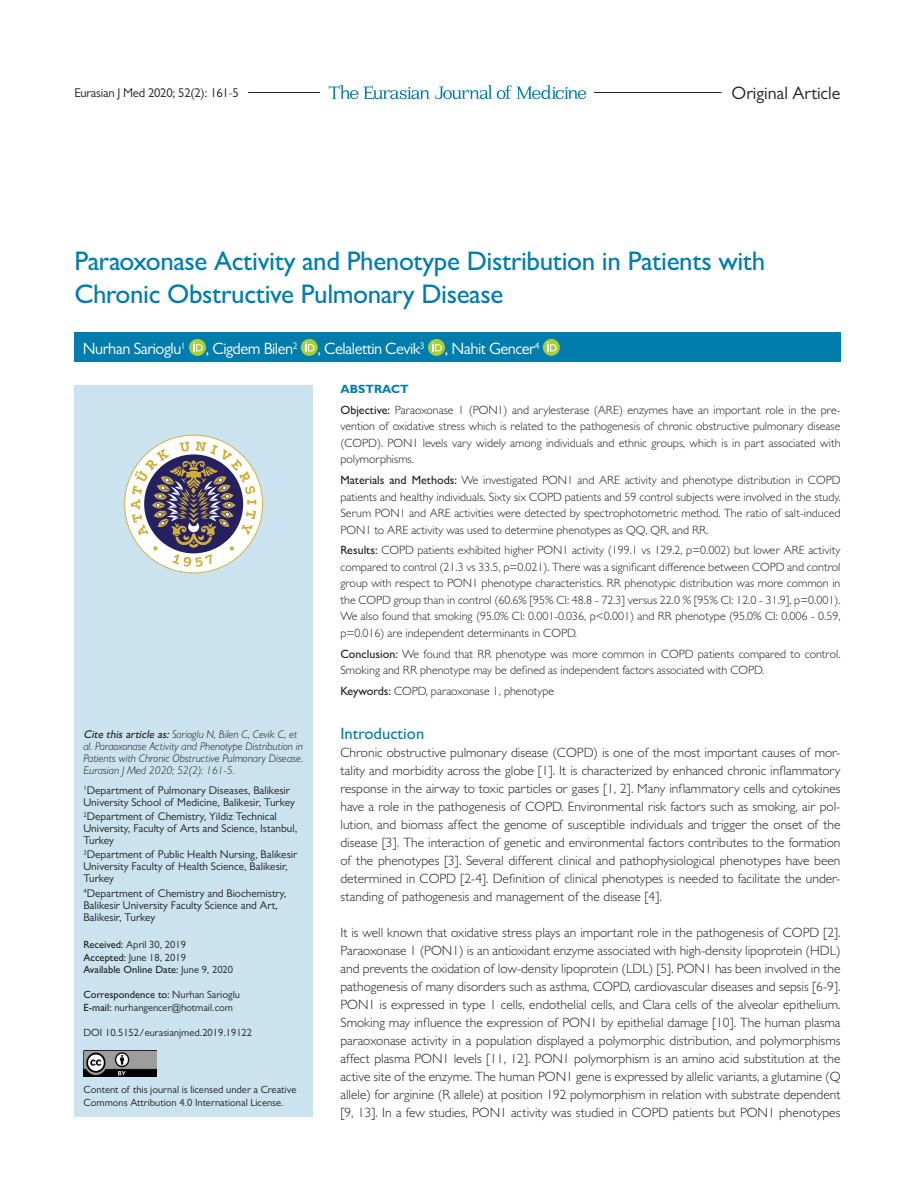
<style>
.page{position:relative;width:915px;height:1191px;background:#fff}
.page>*{position:absolute;margin:0;border:0;box-sizing:border-box;transform-origin:0 0}
.t1{font:500 27px/32.4px "Gill Sans MT Pro";letter-spacing:-.015em;color:#007dad}
.t2{font:18px "Gill Sans MT Pro";color:#231f20}
.t3{font:16.5px "Gill Sans MT Pro";letter-spacing:-.03em;color:#fff}
.t4{font:500 16.5px "Gill Sans MT Pro";color:#007dad}
.t5{font:300 13.5px/18px "Gill Sans MT Pro";color:#231f20;text-align:justify}
.t6{font:12.75px "Gill Sans MT Pro";letter-spacing:-.02em;color:#231f20}
.t7{font:300 12px/16.5px "Gill Sans MT Pro";color:#231f20;text-align:justify}
.t8{font:700 12px "Gill Sans MT Pro";color:#007dad}
.t9{font:11.25px/12px "Gill Sans MT Pro";color:#231f20}
.t10{font:italic 300 11.25px/12px "Gill Sans MT Pro";color:#231f20}
.t11{font:10.5px/12.6px "Gill Sans MT Pro";color:#231f20}
.t12{font:500 10.5px "Gill Sans MT Pro";color:#231f20}
.s1{font-weight:500}
.s2{font-weight:400}
</style>
<div class="page">
<div style="left:74px;top:385px;width:239px;height:731px;background:#cae3ef"></div>
<hr style="left:248px;top:92px;width:473px;height:1px;background:#231f20">
<div style="left:320px;top:80px;width:273px;height:25px;background:#fff"></div>
<svg style="left:328px;top:85px;width:101px;height:15px"></svg>
<svg style="left:435px;top:85px;width:151px;height:14px"></svg>
<div style="left:74px;top:332px;width:766px;height:29px;background:#007dad"></div>
<div style="left:189px;top:339px;width:17px;height:17px;background:#a6ce39;border-radius:50%"></div>
<svg style="left:193px;top:342px;width:10px;height:9px"></svg>
<svg style="left:300px;top:339px;width:17px;height:17px"></svg>
<svg style="left:305px;top:342px;width:9px;height:9px"></svg>
<svg style="left:428px;top:339px;width:17px;height:17px"></svg>
<svg style="left:432px;top:342px;width:9px;height:9px"></svg>
<svg style="left:542px;top:339px;width:17px;height:17px"></svg>
<svg style="left:547px;top:342px;width:9px;height:9px"></svg>
<svg style="left:124px;top:434px;width:139px;height:139px"></svg>
<img style="left:83px;top:1051px;width:74px;height:25px">
<p class="t6" style="left:74px;top:85px;width:166px">Eurasian J Med 2020; 52(2): 161-5</p>
<p class="t2" style="left:731px;top:82px;width:110px">Original Article</p>
<p class="t1" style="left:74px;top:245px;width:692px">Paraoxonase Activity and Phenotype Distribution in Patients with<br>Chronic Obstructive Pulmonary Disease</p>
<p class="t3" style="left:83px;top:339px;width:458px">Nurhan Sarioglu<sup>1</sup> , Cigdem Bilen<sup>2</sup> , Celalettin Cevik<sup>3</sup> , Nahit Gencer<sup>4</sup></p>
<p class="t10" style="left:83px;top:727px;width:221px"><span class="s1">Cite this article as:</span>Sarioglu N, Bilen C, Cevik C, et al. Paraoxonase Activity and Phenotype Distribution in Patients with Chronic Obstructive Pulmonary Disease.<br>Eurasian J Med 2020; 52(2): 161-5.</p>
<p class="t9" style="left:83px;top:784px;width:213px"><sup>1</sup>Department of Pulmonary Diseases, Balikesir<br>University School of Medicine, Balikesir, Turkey</p>
<p class="t9" style="left:83px;top:810px;width:215px"><sup>2</sup>Department of Chemistry, Yildiz Technical<br>University, Faculty of Arts and Science, Istanbul,<br>Turkey</p>
<p class="t9" style="left:83px;top:848px;width:215px"><sup>3</sup>Department of Public Health Nursing, Balikesir<br>University Faculty of Health Science, Balikesir,<br>Turkey</p>
<p class="t9" style="left:83px;top:886px;width:205px"><sup>4</sup>Department of Chemistry and Biochemistry,<br>Balikesir University Faculty Science and Art,<br>Balikesir, Turkey</p>
<p class="t11" style="left:83px;top:938px;width:104px"><span class="s1">Received:</span> April 30, 2019</p>
<p class="t11" style="left:83px;top:950px;width:104px"><span class="s1">Accepted:</span> June 18, 2019</p>
<p class="t12" style="left:83px;top:963px;width:151px">Available Online Date: <span class="s2">June 9, 2020</span></p>
<p class="t12" style="left:83px;top:988px;width:158px">Correspondence to: <span class="s2">Nurhan Sarioglu</span></p>
<p class="t11" style="left:83px;top:1001px;width:151px"><span class="s1">E-mail:</span> nurhangencer@hotmail.com</p>
<p class="t11" style="left:83px;top:1026px;width:170px">DOI 10.5152/eurasianjmed.2019.19122</p>
<p class="t11" style="left:83px;top:1083px;width:214px">Content of this journal is licensed under a Creative<br>Commons Attribution 4.0 International License.</p>
<p class="t8" style="left:340px;top:382px;width:70px">ABSTRACT</p>
<p class="t7" style="left:340px;top:401px;width:501px"><span class="s1">Objective:</span> Paraoxonase 1 (PON1) and arylesterase (ARE) enzymes have an important role in the pre&shy;vention of oxidative stress which is related to the pathogenesis of chronic obstructive pulmonary disease (COPD). PON1 levels vary widely among individuals and ethnic groups, which is in part associated with polymorphisms.</p>
<p class="t7" style="left:340px;top:472px;width:501px"><span class="s1">Materials and Methods:</span> We investigated PON1 and ARE activity and phenotype distribution in COPD patients and healthy individuals. Sixty six COPD patients and 59 control subjects were involved in the study.<br>Serum PON1 and ARE activities were detected by spectrophotometric method. The ratio of salt-induced PON1 to ARE activity was used to determine phenotypes as QQ, QR, and RR.</p>
<p class="t7" style="left:340px;top:542px;width:501px"><span class="s1">Results:</span> COPD patients exhibited higher PON1 activity (199.1 vs 129.2, p=0.002) but lower ARE activity compared to control (21.3 vs 33.5, p=0.021). There was a significant difference between COPD and control group with respect to PON1 phenotype characteristics. RR phenotypic distribution was more common in the COPD group than in control (60.6% [95% CI: 48.8 - 72.3] versus 22.0 % [95% CI: 12.0 - 31.9], p=0.001).<br>We also found that smoking (95.0% CI: 0.001-0.036, p&lt;0.001) and RR phenotype (95.0% CI: 0.006 - 0.59, p=0.016) are independent determinants in COPD.</p>
<p class="t7" style="left:340px;top:645px;width:501px"><span class="s1">Conclusion:</span> We found that RR phenotype was more common in COPD patients compared to control.<br>Smoking and RR phenotype may be defined as independent factors associated with COPD.</p>
<p class="t7" style="left:340px;top:682px;width:215px"><span class="s1">Keywords:</span> COPD, paraoxonase 1, phenotype</p>
<p class="t4" style="left:340px;top:723px;width:85px">Introduction</p>
<p class="t5" style="left:340px;top:743px;width:501px">Chronic obstructive pulmonary disease (COPD) is one of the most important causes of mor&shy;tality and morbidity across the globe [1]. It is characterized by enhanced chronic inflammatory response in the airway to toxic particles or gases [1, 2]. Many inflammatory cells and cytokines have a role in the pathogenesis of COPD. Environmental risk factors such as smoking, air pol&shy;lution, and biomass affect the genome of susceptible individuals and trigger the onset of the disease [3]. The interaction of genetic and environmental factors contributes to the formation of the phenotypes [3]. Several different clinical and pathophysiological phenotypes have been determined in COPD [2-4]. Definition of clinical phenotypes is needed to facilitate the under&shy;standing of pathogenesis and management of the disease [4].</p>
<p class="t5" style="left:340px;top:923px;width:501px">It is well known that oxidative stress plays an important role in the pathogenesis of COPD [2].<br>Paraoxonase 1 (PON1) is an antioxidant enzyme associated with high-density lipoprotein (HDL) and prevents the oxidation of low-density lipoprotein (LDL) [5]. PON1 has been involved in the pathogenesis of many disorders such as asthma, COPD, cardiovascular diseases and sepsis [6-9].<br>PON1 is expressed in type 1 cells, endothelial cells, and Clara cells of the alveolar epithelium.<br>Smoking may influence the expression of PON1 by epithelial damage [10]. The human plasma paraoxonase activity in a population displayed a polymorphic distribution, and polymorphisms affect plasma PON1 levels [11, 12]. PON1 polymorphism is an amino acid substitution at the active site of the enzyme. The human PON1 gene is expressed by allelic variants, a glutamine (Q allele) for arginine (R allele) at position 192 polymorphism in relation with substrate dependent [9, 13]. In a few studies, PON1 activity was studied in COPD patients but PON1 phenotypes</p>
</div>
